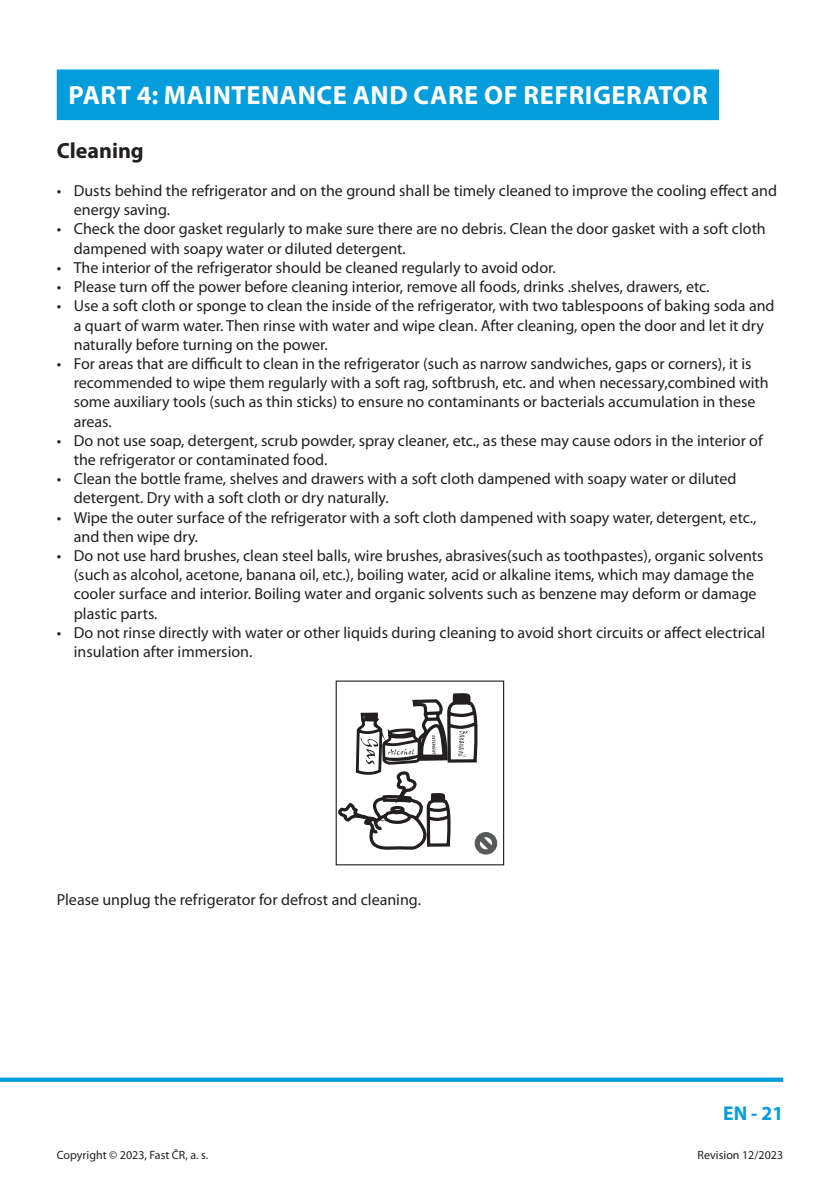
<style>
.page{position:relative;width:840px;height:1191px;background:#fff}
.page>*{position:absolute;margin:0;border:0;box-sizing:border-box;transform-origin:0 0}
.Nadpis_13_2{font:700 26.4px "Myriad Pro";letter-spacing:.02em;color:#fff}
.Podnadpis_11{font:700 22px "Myriad Pro";color:#231f20}
.t1{font:700 20px "Myriad Pro";color:#069ddc}
.Odsadený_3_-_8{font:16px/19.2px "Myriad Pro";color:#231f20}
.Základný_8{font:16px "Myriad Pro";color:#231f20}
.t2{font:12px "Myriad Pro";color:#231f20}
</style>
<div class="page">
<svg style="left:1px;top:1077px;width:781px;height:4px;background:#29aae0"></svg>
<div style="left:57px;top:69px;width:661px;height:51px;background:#069ddc"></div>
<svg style="left:335px;top:680px;width:170px;height:186px"></svg>
<p class="Nadpis_13_2" style="left:68px;top:77px;width:640px">PART 4: MAINTENANCE AND CARE OF REFRIGERATOR</p>
<p class="Podnadpis_11" style="left:57px;top:136px;width:88px">Cleaning</p>
<p class="Odsadený_3_-_8" style="left:74px;top:181px;width:704px;text-indent:-17px">• Dusts behind the refrigerator and on the ground shall be timely cleaned to improve the cooling effect and energy saving.</p>
<p class="Odsadený_3_-_8" style="left:74px;top:219px;width:693px;text-indent:-17px">• Check the door gasket regularly to make sure there are no debris. Clean the door gasket with a soft cloth dampened with soapy water or diluted detergent.</p>
<p class="Odsadený_3_-_8" style="left:57px;top:258px;width:500px">• The interior of the refrigerator should be cleaned regularly to avoid odor.</p>
<p class="Odsadený_3_-_8" style="left:57px;top:277px;width:654px">• Please turn off the power before cleaning interior, remove all foods, drinks .shelves, drawers, etc.</p>
<p class="Odsadený_3_-_8" style="left:74px;top:296px;width:702px;text-indent:-17px">• Use a soft cloth or sponge to clean the inside of the refrigerator, with two tablespoons of baking soda and a quart of warm water. Then rinse with water and wipe clean. After cleaning, open the door and let it dry naturally before turning on the power.</p>
<p class="Odsadený_3_-_8" style="left:74px;top:354px;width:696px;text-indent:-17px">• For areas that are difficult to clean in the refrigerator (such as narrow sandwiches, gaps or corners), it is recommended to wipe them regularly with a soft rag, softbrush, etc. and when necessary,combined with some auxiliary tools (such as thin sticks) to ensure no contaminants or bacterials accumulation in these areas.</p>
<p class="Odsadený_3_-_8" style="left:74px;top:430px;width:690px;text-indent:-17px">• Do not use soap, detergent, scrub powder, spray cleaner, etc., as these may cause odors in the interior of the refrigerator or contaminated food.</p>
<p class="Odsadený_3_-_8" style="left:74px;top:469px;width:664px;text-indent:-17px">• Clean the bottle frame, shelves and drawers with a soft cloth dampened with soapy water or diluted detergent. Dry with a soft cloth or dry naturally.</p>
<p class="Odsadený_3_-_8" style="left:74px;top:507px;width:683px;text-indent:-17px">• Wipe the outer surface of the refrigerator with a soft cloth dampened with soapy water, detergent, etc., and then wipe dry.</p>
<p class="Odsadený_3_-_8" style="left:74px;top:546px;width:691px;text-indent:-17px">• Do not use hard brushes, clean steel balls, wire brushes, abrasives(such as toothpastes), organic solvents (such as alcohol, acetone, banana oil, etc.), boiling water, acid or alkaline items, which may damage the cooler surface and interior. Boiling water and organic solvents such as benzene may deform or damage plastic parts.</p>
<p class="Odsadený_3_-_8" style="left:74px;top:622px;width:692px;text-indent:-17px">• Do not rinse directly with water or other liquids during cleaning to avoid short circuits or affect electrical insulation after immersion.</p>
<p class="Základný_8" style="left:57px;top:889px;width:365px">Please unplug the refrigerator for defrost and cleaning.</p>
<p class="t1" style="left:722px;top:1099px;width:61px">EN - 21</p>
<p class="t2" style="left:57px;top:1147px;width:153px">Copyright © 2023, Fast ČR, a. s.</p>
<p class="t2" style="left:697px;top:1147px;width:87px">Revision 12/2023</p>
</div>
